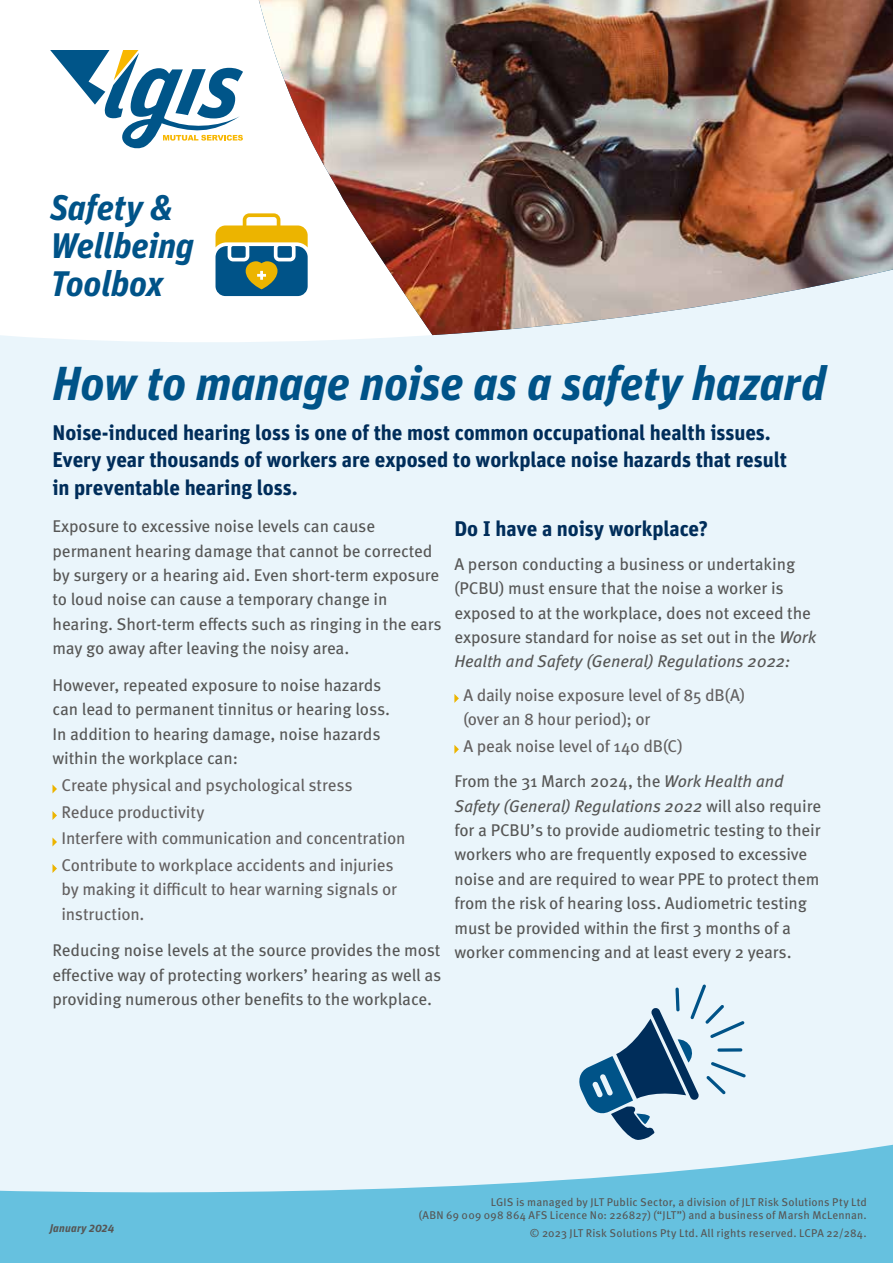
<style>
.page{position:relative;width:893px;height:1263px;background:#fff}
.page>*{position:absolute;margin:0;border:0;box-sizing:border-box;transform-origin:0 0}
.t1{font:italic 700 47.7px "Unit Pro";letter-spacing:-.005em;color:#005388}
.t2{font:italic 700 35.55px/38.2px "Unit Pro";letter-spacing:-.005em;color:#005388}
.t3{font:700 21.15px/27.6px "Unit Pro";letter-spacing:-.005em;color:#002d5a}
.t4{font:16.95px/24.5px "Meta Pro";letter-spacing:-.005em;color:#565655}
.t5{font:16.95px/26.5px "Meta Pro";letter-spacing:-.015em;color:#625f5f}
.t6{font:11.25px/13.5px "Meta Pro";letter-spacing:.015em;color:#565655;text-align:right}
.t7{font:italic 700 11.25px "Unit Pro";letter-spacing:.02em;color:#565655}
.s1{font-style:italic}
.s2{color:#565655}
.s3{font-style:italic;color:#565655}
</style>
<div class="page">
<div style="left:0;top:377px;width:893px;height:700px;background:#eaf5fb"></div>
<svg style="left:0;top:148px;width:893px;height:229px"></svg>
<img style="left:259px;top:0;width:634px;height:335px">
<svg style="left:0;top:1077px;width:893px;height:186px;background:#abdced"></svg>
<svg style="left:50px;top:50px;width:193px;height:98px"></svg>
<svg style="left:216px;top:213px;width:92px;height:83px"></svg>
<svg style="left:52px;top:784px;width:5px;height:9px"></svg>
<svg style="left:52px;top:811px;width:5px;height:9px"></svg>
<svg style="left:52px;top:837px;width:5px;height:9px"></svg>
<svg style="left:52px;top:864px;width:5px;height:9px"></svg>
<svg style="left:454px;top:694px;width:5px;height:9px"></svg>
<svg style="left:454px;top:745px;width:5px;height:9px"></svg>
<svg style="left:577px;top:984px;width:169px;height:157px;background:#aac3d4"></svg>
<h2 class="t2" style="left:50px;top:186px;width:145px">Safety &amp;<br>Wellbeing<br>Toolbox</h2>
<h1 class="t1" style="left:52px;top:348px;width:775px">How to manage noise as a safety hazard</h1>
<p class="t3" style="left:52px;top:417px;width:736px">Noise-induced hearing loss is one of the most common occupational health issues.<br>Every year thousands of workers are exposed to workplace noise hazards that result in preventable hearing loss.</p>
<p class="t4" style="left:52px;top:513px;width:391px">Exposure to excessive noise levels can cause permanent hearing damage that cannot be corrected by surgery or a hearing aid. Even short-term exposure to loud noise can cause a temporary change in hearing. Short-term effects such as ringing in the ears may go away after leaving the noisy area.</p>
<p class="t4" style="left:52px;top:671px;width:339px">However, repeated exposure to noise hazards can lead to permanent tinnitus or hearing loss.<br>In addition to hearing damage, noise hazards within the workplace can:</p>
<p class="t5" style="left:62px;top:771px;width:345px">Create physical and psychological stress Reduce productivity<br>Interfere with communication and concentration Contribute to workplace accidents and injuries</p>
<p class="t5" style="left:62px;top:876px;width:337px;line-height:24.5px">by making it difficult to hear warning signals or instruction.</p>
<p class="t4" style="left:52px;top:937px;width:390px;text-align:justify">Reducing noise levels at the source provides the most effective way of protecting workers’ hearing as well as providing numerous other benefits to the workplace.</p>
<p class="t3" style="left:454px;top:514px;width:255px">Do I have a noisy workplace?</p>
<p class="t4" style="left:454px;top:550px;width:363px">A person conducting a business or undertaking (PCBU) must ensure that the noise a worker is exposed to at the workplace, does not exceed the exposure standard for noise as set out in the <span class="s1">Work Health and Safety (General) Regulations 2022:</span></p>
<p class="t5" style="left:463px;top:681px;width:283px;line-height:24.5px">A daily noise exposure level of 85 dB(A) (over an 8 hour period); or</p>
<p class="t5" style="left:454px;top:727px;width:331px;line-height:35.5px;text-indent:9px">A peak noise level of 140 dB(C)<br><span class="s2">From the 31 March 2024, the</span> <span class="s3">Work Health and</span></p>
<p class="t4" style="left:454px;top:792px;width:368px"><span class="s1">Safety (General) Regulations 2022</span> will also require for a PCBU’s to provide audiometric testing to their workers who are frequently exposed to excessive noise and are required to wear PPE to protect them from the risk of hearing loss. Audiometric testing must be provided within the first 3 months of a worker commencing and at least every 2 years.</p>
<p class="t7" style="left:50px;top:1220px;width:66px">January 2024</p>
<p class="t6" style="left:419px;top:1194px;width:450px">LGIS is managed by JLT Public Sector, a division of JLT Risk Solutions Pty Ltd<br>(ABN 69 009 098 864 AFS Licence No: 226827) (“JLT”) and a business of Marsh McLennan.</p>
<p class="t6" style="left:530px;top:1225px;width:339px">© 2023 JLT Risk Solutions Pty Ltd. All rights reserved. LCPA 22/284.</p>
</div>
